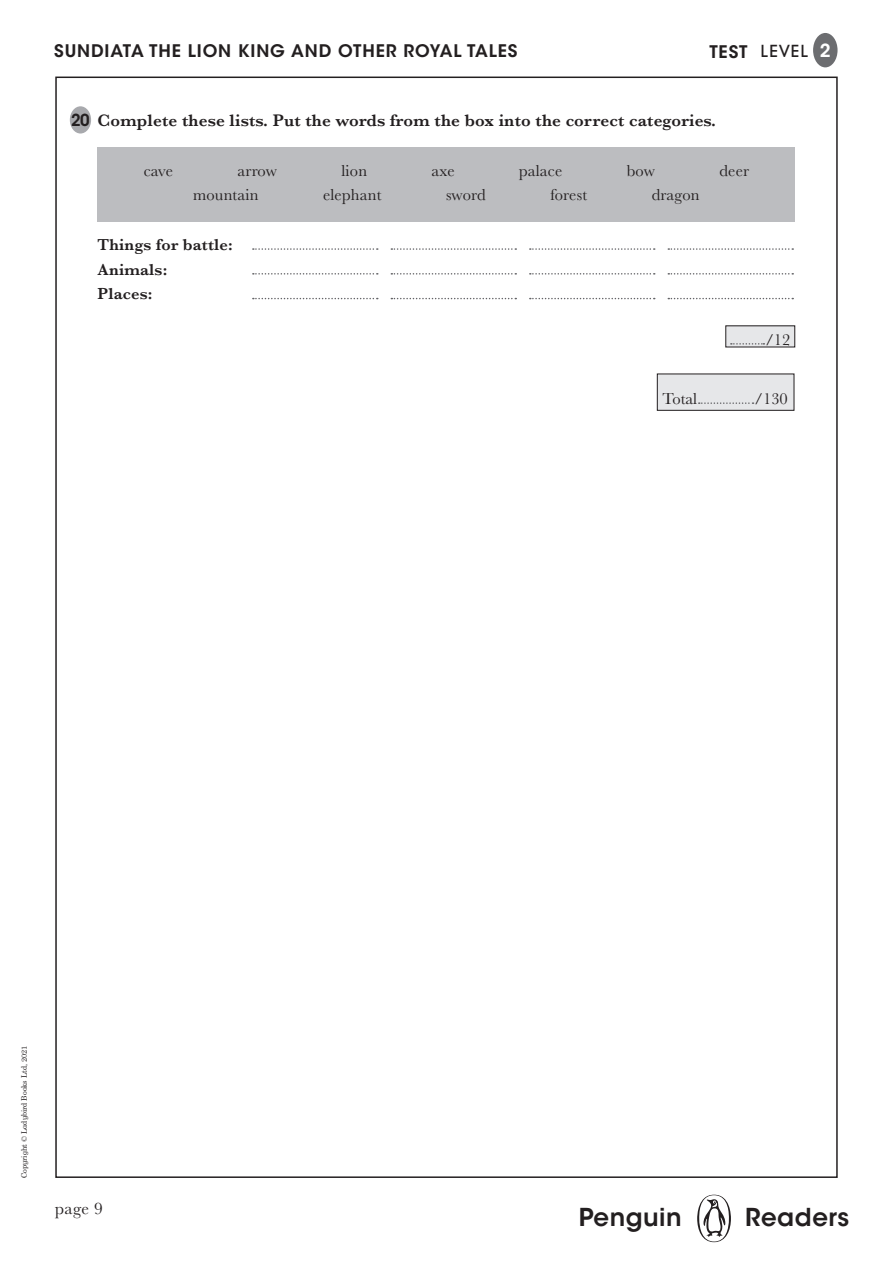
<style>
.page{position:relative;width:893px;height:1263px;background:#fff}
.page>*{position:absolute;margin:0;border:0;box-sizing:border-box;transform-origin:0 0}
.t1{font:600 24.6px "ITC Avant Garde Std";letter-spacing:.02em;color:#231f20}
._05b_HEADING{font:600 17.25px "Baskerville";letter-spacing:.01em;color:#231f20}
.t2{font:600 17.25px "ITC Avant Garde Std";letter-spacing:.05em;color:#231f20}
.t3{font:17.25px "Baskerville";color:#231f20}
._05_BODY{font:16.5px "Baskerville";letter-spacing:.01em;color:#231f20}
._05_BODY-2{font:600 16.5px "Baskerville";letter-spacing:.01em;color:#231f20}
.BODY_TEXT{font:16.5px "Baskerville";color:#231f20}
.t4{font:500 16.5px "ITC Avant Garde Std";letter-spacing:.05em;color:#231f20}
.BODY_TEXT-2{font:600 16.5px "ITC Avant Garde Std";color:#231f20;scale:.96 1}
.t5{font:7.5px "Century Schlbk Penguin Inf";color:#231f20}
.s1{font-weight:600;font-size:17.25px}
.s2{font-weight:600;font-size:18px;color:#fff}
</style>
<div class="page">
<div style="left:697px;top:1195px;width:34px;height:47px;background:#231f20;border-radius:50%"></div>
<svg style="left:699px;top:1195px;width:30px;height:46px"></svg>
<div style="left:813px;top:33px;width:24px;height:34px;background:#6c6d70;border-radius:50%"></div>
<div style="left:98px;top:148px;width:697px;height:74px;background:#bcbdc0"></div>
<svg style="left:253px;top:248px;width:125px;height:2px"></svg>
<svg style="left:391px;top:248px;width:125px;height:2px"></svg>
<svg style="left:530px;top:248px;width:125px;height:2px"></svg>
<svg style="left:668px;top:248px;width:125px;height:2px"></svg>
<svg style="left:253px;top:273px;width:125px;height:2px"></svg>
<svg style="left:391px;top:273px;width:125px;height:2px"></svg>
<svg style="left:530px;top:273px;width:125px;height:2px"></svg>
<svg style="left:668px;top:273px;width:125px;height:2px"></svg>
<svg style="left:253px;top:298px;width:125px;height:1px"></svg>
<svg style="left:391px;top:298px;width:125px;height:1px"></svg>
<svg style="left:530px;top:298px;width:125px;height:1px"></svg>
<svg style="left:668px;top:298px;width:125px;height:1px"></svg>
<div style="left:70px;top:106px;width:21px;height:28px;background:#a8a9ad;border-radius:50%"></div>
<div style="left:726px;top:326px;width:69px;height:21px;background:#e6e7e9"></div>
<svg style="left:731px;top:343px;width:33px;height:2px"></svg>
<div style="left:657px;top:374px;width:137px;height:36px;background:#e6e7e9"></div>
<div style="left:657px;top:374px;width:137px;height:37px;border:1px solid #231f20"></div>
<svg style="left:699px;top:402px;width:54px;height:2px"></svg>
<p class="t2" style="left:54px;top:39px;width:465px">SUNDIATA THE LION KING AND OTHER ROYAL TALES</p>
<p class="t4" style="left:709px;top:41px;width:123px"><span class="s1">TEST</span> LEVEL <span class="s2">2</span></p>
<p class="BODY_TEXT-2" style="left:71px;top:109px;width:21px">20</p>
<p class="_05b_HEADING" style="left:98px;top:108px;width:620px">Complete these lists. Put the words from the box into the correct categories.</p>
<p class="_05_BODY" style="left:144px;top:160px;width:31px">cave</p>
<p class="_05_BODY" style="left:237px;top:160px;width:41px">arrow</p>
<p class="_05_BODY" style="left:342px;top:160px;width:27px">lion</p>
<p class="_05_BODY" style="left:432px;top:160px;width:25px">axe</p>
<p class="_05_BODY" style="left:519px;top:160px;width:45px">palace</p>
<p class="_05_BODY" style="left:627px;top:160px;width:30px">bow</p>
<p class="_05_BODY" style="left:719px;top:160px;width:31px">deer</p>
<p class="_05_BODY" style="left:193px;top:184px;width:67px">mountain</p>
<p class="_05_BODY" style="left:323px;top:184px;width:60px">elephant</p>
<p class="_05_BODY" style="left:446px;top:184px;width:41px">sword</p>
<p class="_05_BODY" style="left:550px;top:184px;width:38px">forest</p>
<p class="_05_BODY" style="left:652px;top:184px;width:49px">dragon</p>
<p class="_05_BODY-2" style="left:98px;top:233px;width:137px">Things for battle:</p>
<p class="_05_BODY-2" style="left:98px;top:258px;width:71px">Animals:</p>
<p class="_05_BODY-2" style="left:98px;top:282px;width:56px">Places:</p>
<p class="BODY_TEXT" style="left:765px;top:329px;width:27px">/12</p>
<p class="BODY_TEXT" style="left:663px;top:388px;width:36px">Total</p>
<p class="BODY_TEXT" style="left:754px;top:388px;width:35px">/130</p>
<p class="t5" style="left:19px;top:1178px;width:134px;rotate:-90deg">Copyright © Ladybird Books Ltd, 2021</p>
<p class="t3" style="left:55px;top:1197px;width:49px">page 9</p>
<h1 class="t1" style="left:579px;top:1201px;width:104px">Penguin</h1>
<h1 class="t1" style="left:745px;top:1201px;width:106px">Readers</h1>
</div>
